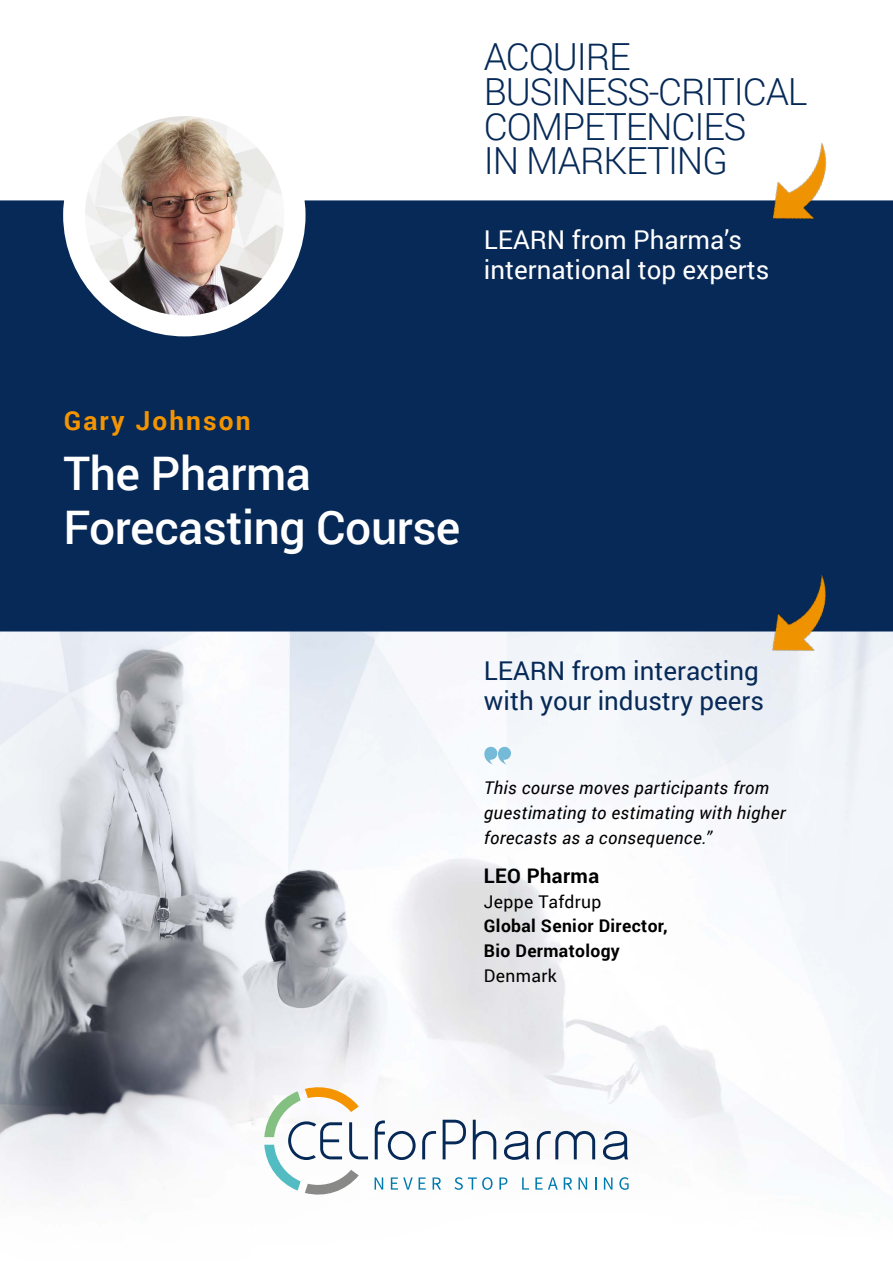
<style>
.page{position:relative;width:893px;height:1263px;background:#fff}
.page>*{position:absolute;margin:0;border:0;box-sizing:border-box;transform-origin:0 0}
.t1{font:500 46.35px/54px "Roboto";letter-spacing:-.01em;color:#fff}
.t2{font:300 37.35px/34.8px "Roboto";letter-spacing:-.03em;color:#062957}
.t3{font:700 26.25px "Roboto";letter-spacing:.08em;color:#f39400}
.t4{font:25.95px/30.3px "Roboto";color:#062957}
.t5{font:25.95px/30.2px "Roboto";color:#fff}
.t6{font:700 20.1px "Roboto";letter-spacing:.02em;color:#000}
.t7{font:italic 17.55px/24.8px "Roboto";letter-spacing:.02em;color:#000}
.t8{font:700 17.55px/24.8px "Roboto";letter-spacing:.02em;color:#000}
.t9{font:17.55px "Roboto";letter-spacing:.02em;color:#000}
</style>
<div class="page">
<img style="left:0;top:631px;width:893px;height:565px">
<svg style="left:375px;top:1177px;width:8px;height:12px"></svg>
<svg style="left:391px;top:1177px;width:22px;height:12px"></svg>
<svg style="left:419px;top:1177px;width:7px;height:12px"></svg>
<svg style="left:433px;top:1177px;width:8px;height:12px"></svg>
<svg style="left:454px;top:1177px;width:39px;height:13px"></svg>
<svg style="left:499px;top:1177px;width:8px;height:12px"></svg>
<svg style="left:522px;top:1177px;width:7px;height:12px"></svg>
<svg style="left:535px;top:1177px;width:23px;height:12px"></svg>
<svg style="left:564px;top:1177px;width:8px;height:12px"></svg>
<svg style="left:578px;top:1177px;width:9px;height:12px"></svg>
<svg style="left:595px;top:1177px;width:1px;height:12px"></svg>
<svg style="left:604px;top:1177px;width:8px;height:12px"></svg>
<svg style="left:619px;top:1177px;width:10px;height:13px"></svg>
<svg style="left:504px;top:1131px;width:25px;height:29px"></svg>
<svg style="left:603px;top:1131px;width:25px;height:29px"></svg>
<svg style="left:375px;top:1120px;width:41px;height:40px"></svg>
<svg style="left:473px;top:1120px;width:23px;height:39px"></svg>
<svg style="left:443px;top:1120px;width:23px;height:39px"></svg>
<svg style="left:537px;top:1131px;width:58px;height:28px"></svg>
<svg style="left:264px;top:1084px;width:104px;height:112px"></svg>
<svg style="left:422px;top:1131px;width:14px;height:28px"></svg>
<div style="left:0;top:200px;width:893px;height:431px;background:#062957"></div>
<div style="left:63px;top:94px;width:243px;height:242px;background:#fff;border-radius:50%"></div>
<img style="left:85px;top:116px;width:199px;height:199px;border-radius:100px">
<img style="left:763px;top:143px;width:76px;height:93px">
<img style="left:763px;top:560px;width:76px;height:108px">
<svg style="left:484px;top:747px;width:27px;height:17px"></svg>
<h2 class="t2" style="left:484px;top:38px;width:325px">ACQUIRE<br>BUSINESS-CRITICAL<br>COMPETENCIES<br>IN MARKETING</h2>
<h3 class="t5" style="left:484px;top:223px;width:287px">LEARN from Pharma’s international top experts</h3>
<h3 class="t3" style="left:64px;top:402px;width:188px">Gary Johnson</h3>
<h1 class="t1" style="left:63px;top:444px;width:399px">The Pharma<br>Forecasting Course</h1>
<h3 class="t4" style="left:484px;top:654px;width:282px">LEARN from interacting with your industry peers</h3>
<p class="t7" style="left:484px;top:775px;width:303px">This course moves participants from guestimating to estimating with higher forecasts as a consequence.”</p>
<p class="t6" style="left:484px;top:862px;width:117px">LEO Pharma</p>
<p class="t9" style="left:484px;top:889px;width:119px">Jeppe Tafdrup</p>
<p class="t8" style="left:484px;top:913px;width:185px">Global Senior Director,<br>Bio Dermatology</p>
<p class="t9" style="left:484px;top:963px;width:74px">Denmark</p>
</div>
